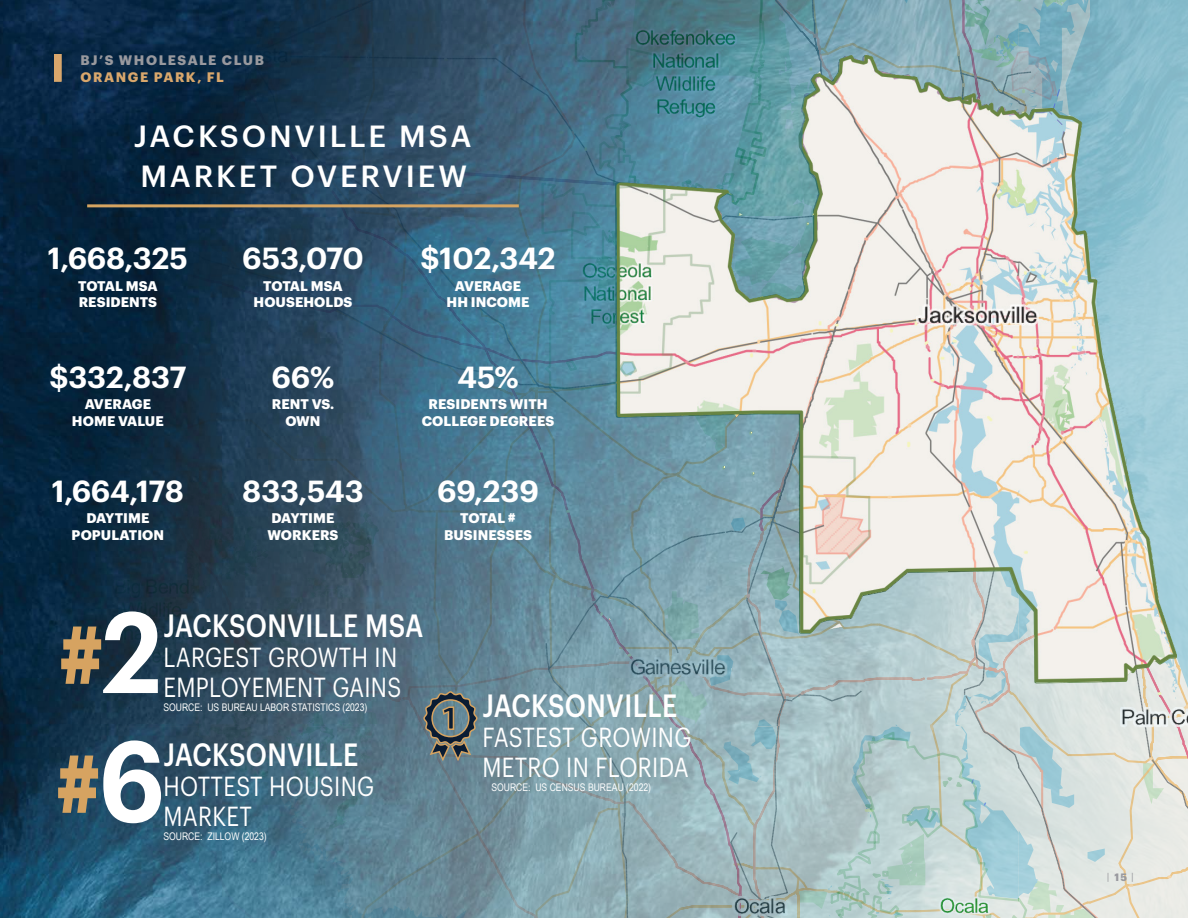
<style>
.page{position:relative;width:1188px;height:918px;background:#fff}
.page>*{position:absolute;margin:0;border:0;box-sizing:border-box;transform-origin:0 0}
.t1{font:600 93px "Graphik";color:#d6a361;scale:.9 1}
.t2{font:500 31.5px "Graphik";letter-spacing:.015em;color:#fff;scale:.83 1}
.t3{font:500 30px/40.5px "Graphik";letter-spacing:.095em;color:#fff}
.t4{font:600 29.85px "Graphik";color:#fff}
.t5{font:27px/30px "Graphik";letter-spacing:.015em;color:#fff;scale:.83 1}
.t6{font:700 13.65px/16.5px "Graphik";letter-spacing:.005em;color:#fff;text-align:center}
.t7{font:700 13.65px "Graphik";letter-spacing:-.02em;color:#fff}
.t8{font:700 13.5px "Graphik";letter-spacing:.11em;color:#99999e}
.t9{font:700 13.5px "Graphik";letter-spacing:.11em;color:#d9a76c}
.t10{font:10.5px "Arial Narrow";color:#fff}
.t11{font:10.5px "Graphik";color:#99999e}
.s1{font-size:112.5px;color:#fff}
.s2{font-weight:700}
</style>
<div class="page">
<img style="left:0;top:0;width:1188px;height:918px">
<p class="t8" style="left:80px;top:50px;width:185px">BJ’S WHOLESALE CLUB</p>
<p class="t9" style="left:80px;top:66px;width:145px">ORANGE PARK, FL</p>
<p class="t3" style="left:134px;top:113px;width:339px">JACKSONVILLE MSA<br>MARKET OVERVIEW</p>
<p class="t4" style="left:48px;top:235px;width:141px">1,668,325</p>
<p class="t7" style="left:78px;top:275px;width:81px">TOTAL MSA</p>
<p class="t6" style="left:79px;top:293px;width:80px">RESIDENTS</p>
<p class="t4" style="left:49px;top:354px;width:139px">$332,837</p>
<p class="t6" style="left:72px;top:395px;width:93px">AVERAGE<br>HOME VALUE</p>
<p class="t4" style="left:52px;top:468px;width:134px">1,664,178</p>
<p class="t6" style="left:72px;top:509px;width:94px">DAYTIME<br>POPULATION</p>
<p class="t4" style="left:242px;top:235px;width:123px">653,070</p>
<p class="t7" style="left:263px;top:275px;width:81px">TOTAL MSA</p>
<p class="t6" style="left:254px;top:293px;width:100px">HOUSEHOLDS</p>
<p class="t4" style="left:272px;top:354px;width:64px">66%</p>
<p class="t6" style="left:272px;top:395px;width:64px">RENT VS.<br>OWN</p>
<p class="t4" style="left:242px;top:468px;width:123px">833,543</p>
<p class="t6" style="left:268px;top:509px;width:72px;text-align:left">DAYTIME<br>WORKERS</p>
<p class="t4" style="left:420px;top:235px;width:137px">$102,342</p>
<p class="t6" style="left:455px;top:276px;width:68px">AVERAGE</p>
<p class="t6" style="left:447px;top:293px;width:84px">HH INCOME</p>
<p class="t4" style="left:457px;top:354px;width:63px">45%</p>
<p class="t6" style="left:422px;top:395px;width:134px">RESIDENTS WITH<br>COLLEGE DEGREES</p>
<p class="t4" style="left:437px;top:468px;width:103px">69,239</p>
<p class="t6" style="left:444px;top:509px;width:89px">TOTAL #<br>BUSINESSES</p>
<p class="t1" style="left:58px;top:588px;width:117px">#<span class="s1">2</span></p>
<p class="t2" style="left:163px;top:601px;width:315px">JACKSONVILLE MSA</p>
<p class="t5" style="left:163px;top:640px;width:288px">LARGEST GROWTH IN<br>EMPLOYEMENT GAINS</p>
<p class="t2" style="left:482px;top:682px;width:236px">JACKSONVILLE</p>
<p class="t5" style="left:482px;top:720px;width:253px">FASTEST GROWING<br>METRO IN FLORIDA</p>
<p class="t10" style="left:163px;top:700px;width:205px">SOURCE: US BUREAU LABOR STATISTICS (2023)</p>
<p class="t1" style="left:55px;top:717px;width:124px">#<span class="s1">6</span></p>
<p class="t2" style="left:163px;top:730px;width:236px">JACKSONVILLE</p>
<p class="t5" style="left:163px;top:769px;width:256px">HOTTEST HOUSING<br>MARKET</p>
<p class="t10" style="left:491px;top:780px;width:161px">SOURCE: US CENSUS BUREAU (2022)</p>
<p class="t10" style="left:163px;top:829px;width:105px">SOURCE: ZILLOW (2023)</p>
<p class="t11" style="left:1107px;top:869px;width:29px">| <span class="s2">15</span> |</p>
</div>
